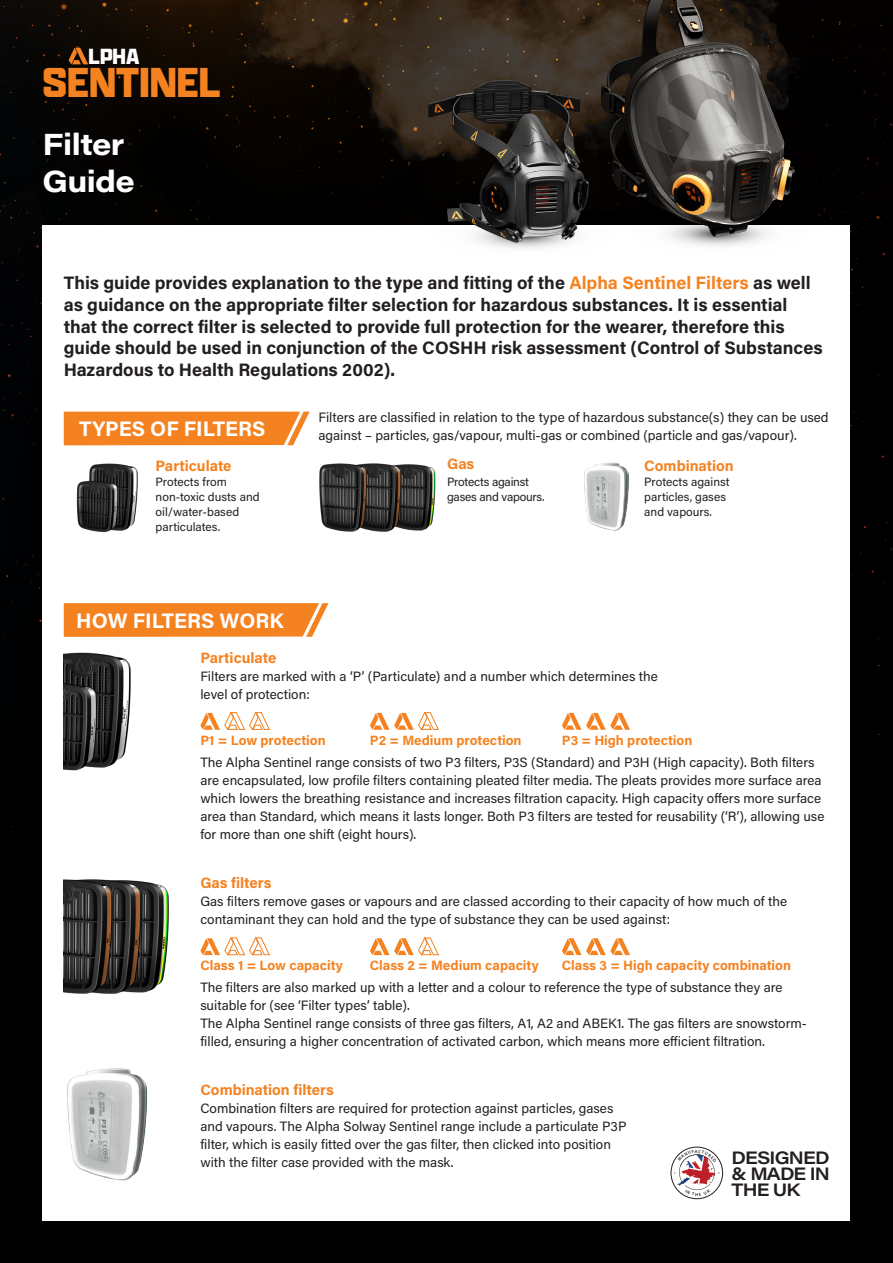
<style>
.page{position:relative;width:893px;height:1263px;background:#fff}
.page>*{position:absolute;margin:0;border:0;box-sizing:border-box;transform-origin:0 0}
.t1{font:900 44.7px "Apotek";color:#f58220}
.t2{font:700 30px "Acumin Pro Wide";letter-spacing:-.02em;color:#fff}
.t3{font:900 23.4px "Apotek";color:#fff}
.t4{font:700 21px "Acumin Pro";color:#fff}
.t5{font:700 18px/21.6px "Acumin Pro";color:#231f20}
.t6{font:600 17.7px/16px "Acumin Pro Wide";letter-spacing:-.045em;color:#231f20;text-align:justify}
.t7{font:700 15px "Acumin Pro";color:#f58220}
.t8{font:13.5px/18px "Acumin Pro";color:#231f20}
.t9{font:700 13.5px "Acumin Pro";color:#f58220}
.t10{font:12px/15px "Acumin Pro";letter-spacing:-.005em;color:#231f20}
.s1{color:#f58220}
</style>
<div class="page">
<img style="left:0;top:0;width:893px;height:1263px">
<div style="left:43px;top:225px;width:807px;height:995px;background:#fff"></div>
<svg style="left:504px;top:208px;width:314px;height:41px"></svg>
<img style="left:422px;top:0;width:391px;height:247px">
<svg style="left:69px;top:48px;width:19px;height:16px"></svg>
<svg style="left:200px;top:712px;width:70px;height:18px"></svg>
<svg style="left:370px;top:712px;width:69px;height:18px"></svg>
<svg style="left:562px;top:713px;width:68px;height:17px"></svg>
<svg style="left:200px;top:937px;width:70px;height:18px"></svg>
<svg style="left:370px;top:937px;width:69px;height:18px"></svg>
<svg style="left:562px;top:938px;width:68px;height:17px"></svg>
<div style="left:64px;top:412px;width:246px;height:33px;background:#f58220"></div>
<svg style="left:64px;top:603px;width:264px;height:34px;background:#f5882b"></svg>
<img style="left:401px;top:464px;width:35px;height:67px">
<img style="left:368px;top:463px;width:33px;height:69px">
<img style="left:319px;top:463px;width:49px;height:69px">
<img style="left:88px;top:463px;width:50px;height:68px">
<img style="left:77px;top:481px;width:42px;height:52px">
<svg style="left:671px;top:1147px;width:52px;height:52px"></svg>
<div style="left:671px;top:1147px;width:52px;height:52px;border:1px solid #231f20;border-radius:50%"></div>
<img style="left:584px;top:462px;width:45px;height:69px">
<img style="left:143px;top:881px;width:26px;height:112px">
<img style="left:114px;top:880px;width:29px;height:114px">
<img style="left:64px;top:879px;width:50px;height:115px">
<img style="left:64px;top:652px;width:67px;height:116px">
<img style="left:64px;top:682px;width:35px;height:88px">
<img style="left:67px;top:1068px;width:81px;height:113px">
<svg style="left:674px;top:1149px;width:45px;height:47px"></svg>
<p class="t3" style="left:88px;top:42px;width:52px">LPHA</p>
<p class="t1" style="left:43px;top:54px;width:180px">SENTINEL</p>
<p class="t2" style="left:43px;top:123px;width:83px">Filter</p>
<p class="t2" style="left:43px;top:160px;width:94px">Guide</p>
<p class="t5" style="left:64px;top:272px;width:760px">This guide provides explanation to the type and fitting of the <span class="s1">Alpha Sentinel Filters</span> as well as guidance on the appropriate filter selection for hazardous substances. It is essential that the correct filter is selected to provide full protection for the wearer, therefore this guide should be used in conjunction of the COSHH risk assessment (Control of Substances Hazardous to Health Regulations 2002).</p>
<p class="t4" style="left:79px;top:414px;width:188px">TYPES OF FILTERS</p>
<p class="t8" style="left:318px;top:407px;width:512px">Filters are classified in relation to the type of hazardous substance(s) they can be used against – particles, gas/vapour, multi-gas or combined (particle and gas/vapour).</p>
<p class="t7" style="left:156px;top:455px;width:78px">Particulate</p>
<p class="t7" style="left:447px;top:453px;width:29px">Gas</p>
<p class="t7" style="left:644px;top:455px;width:91px">Combination</p>
<p class="t10" style="left:156px;top:473px;width:106px">Protects from non-toxic dusts and oil/water-based particulates.</p>
<p class="t10" style="left:644px;top:473px;width:87px">Protects against particles, gases and vapours.</p>
<p class="t10" style="left:447px;top:473px;width:99px">Protects against gases and vapours.</p>
<p class="t4" style="left:76px;top:606px;width:209px">HOW FILTERS WORK</p>
<p class="t7" style="left:200px;top:647px;width:78px">Particulate</p>
<p class="t8" style="left:200px;top:666px;width:459px">Filters are marked with a ‘P’ (Particulate) and a number which determines the level of protection:</p>
<p class="t9" style="left:200px;top:730px;width:127px">P1 = Low protection</p>
<p class="t9" style="left:370px;top:730px;width:153px">P2 = Medium protection</p>
<p class="t9" style="left:562px;top:730px;width:132px">P3 = High protection</p>
<p class="t8" style="left:200px;top:753px;width:626px">The Alpha Sentinel range consists of two P3 filters, P3S (Standard) and P3H (High capacity). Both filters are encapsulated, low profile filters containing pleated filter media. The pleats provides more surface area which lowers the breathing resistance and increases filtration capacity. High capacity offers more surface area than Standard, which means it lasts longer. Both P3 filters are tested for reusability (‘R’), allowing use for more than one shift (eight hours).</p>
<p class="t7" style="left:200px;top:872px;width:73px">Gas filters</p>
<p class="t8" style="left:200px;top:892px;width:588px">Gas filters remove gases or vapours and are classed according to their capacity of how much of the contaminant they can hold and the type of substance they can be used against:</p>
<p class="t9" style="left:200px;top:956px;width:144px">Class 1 = Low capacity</p>
<p class="t9" style="left:370px;top:956px;width:170px">Class 2 = Medium capacity</p>
<p class="t9" style="left:562px;top:956px;width:231px">Class 3 = High capacity combination</p>
<p class="t8" style="left:200px;top:978px;width:584px">The filters are also marked up with a letter and a colour to reference the type of substance they are suitable for (see ‘Filter types’ table).</p>
<p class="t8" style="left:200px;top:1014px;width:608px">The Alpha Sentinel range consists of three gas filters, A1, A2 and ABEK1. The gas filters are snowstorm&shy;filled, ensuring a higher concentration of activated carbon, which means more efficient filtration.</p>
<p class="t7" style="left:200px;top:1079px;width:135px">Combination filters</p>
<p class="t8" style="left:200px;top:1099px;width:428px">Combination filters are required for protection against particles, gases and vapours. The Alpha Solway Sentinel range include a particulate P3P filter, which is easily fitted over the gas filter, then clicked into position with the filter case provided with the mask.</p>
<p class="t6" style="left:732px;top:1149px;width:100px">DESIGNED &amp; MADE IN THE UK</p>
</div>
